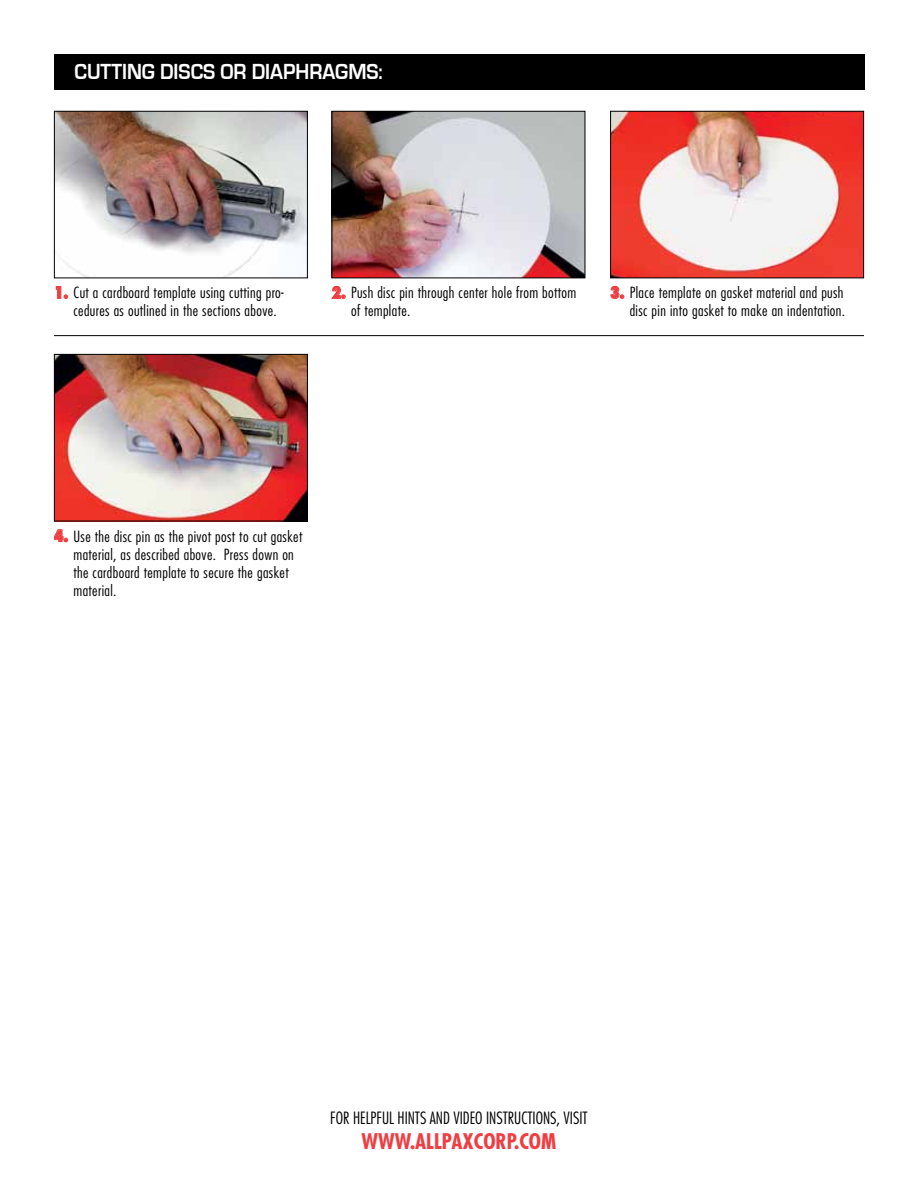
<style>
.page{position:relative;width:918px;height:1188px;background:#fff}
.page>*{position:absolute;margin:0;border:0;box-sizing:border-box;transform-origin:0 0}
.t1{font:700 22.5px "Eurostile";color:#fff;scale:.9 1}
.t2{font:700 condensed 21px "Futura";color:#ef3e42}
.t3{font:300 condensed 16.5px "Futura";color:#000}
.t4{font:300 condensed 15px/18px "Futura";letter-spacing:.025em;color:#000;scale:1.05 1}
.s1{font-weight:800;font-size:15.75px;color:#ef3e42}
</style>
<div class="page">
<div style="left:54px;top:54px;width:811px;height:35px;background:#000"></div>
<svg style="left:56px;top:286px;width:12px;height:13px"></svg>
<img style="left:56px;top:113px;width:250px;height:163px">
<div style="left:54px;top:111px;width:254px;height:167px;border:1px solid #000"></div>
<svg style="left:331px;top:286px;width:14px;height:13px"></svg>
<svg style="left:610px;top:286px;width:14px;height:13px"></svg>
<img style="left:334px;top:113px;width:249px;height:163px">
<div style="left:332px;top:111px;width:253px;height:167px;border:1px solid #000"></div>
<img style="left:612px;top:113px;width:250px;height:163px">
<div style="left:610px;top:111px;width:254px;height:167px;border:1px solid #000"></div>
<svg style="left:54px;top:529px;width:14px;height:13px"></svg>
<img style="left:56px;top:356px;width:250px;height:163px">
<div style="left:54px;top:354px;width:254px;height:167px;border:1px solid #000"></div>
<hr style="left:54px;top:335px;width:810px;height:1px;background:#000">
<h1 class="t1" style="left:75px;top:59px;width:344px">CUTTING DISCS OR DIAPHRAGMS:</h1>
<p class="t4" style="left:74px;top:284px;width:202px;text-indent:-20px"><span class="s1">1.</span> Cut a cardboard template using cutting pro&shy;cedures as outlined in the sections above.</p>
<p class="t4" style="left:351px;top:284px;width:216px;text-indent:-20px"><span class="s1">2.</span> Push disc pin through center hole from bottom of template.</p>
<p class="t4" style="left:610px;top:284px;width:225px;text-align:right"><span class="s1">3.</span> Place template on gasket material and push disc pin into gasket to make an indentation.</p>
<p class="t4" style="left:74px;top:527px;width:219px;text-indent:-20px"><span class="s1">4.</span> Use the disc pin as the pivot post to cut gasket material, as described above. Press down on the cardboard template to secure the gasket material.</p>
<p class="t3" style="left:330px;top:1107px;width:259px">FOR HELPFUL HINTS AND VIDEO INSTRUCTIONS, VISIT</p>
<h2 class="t2" style="left:362px;top:1128px;width:196px">WWW.ALLPAXCORP.COM</h2>
</div>
